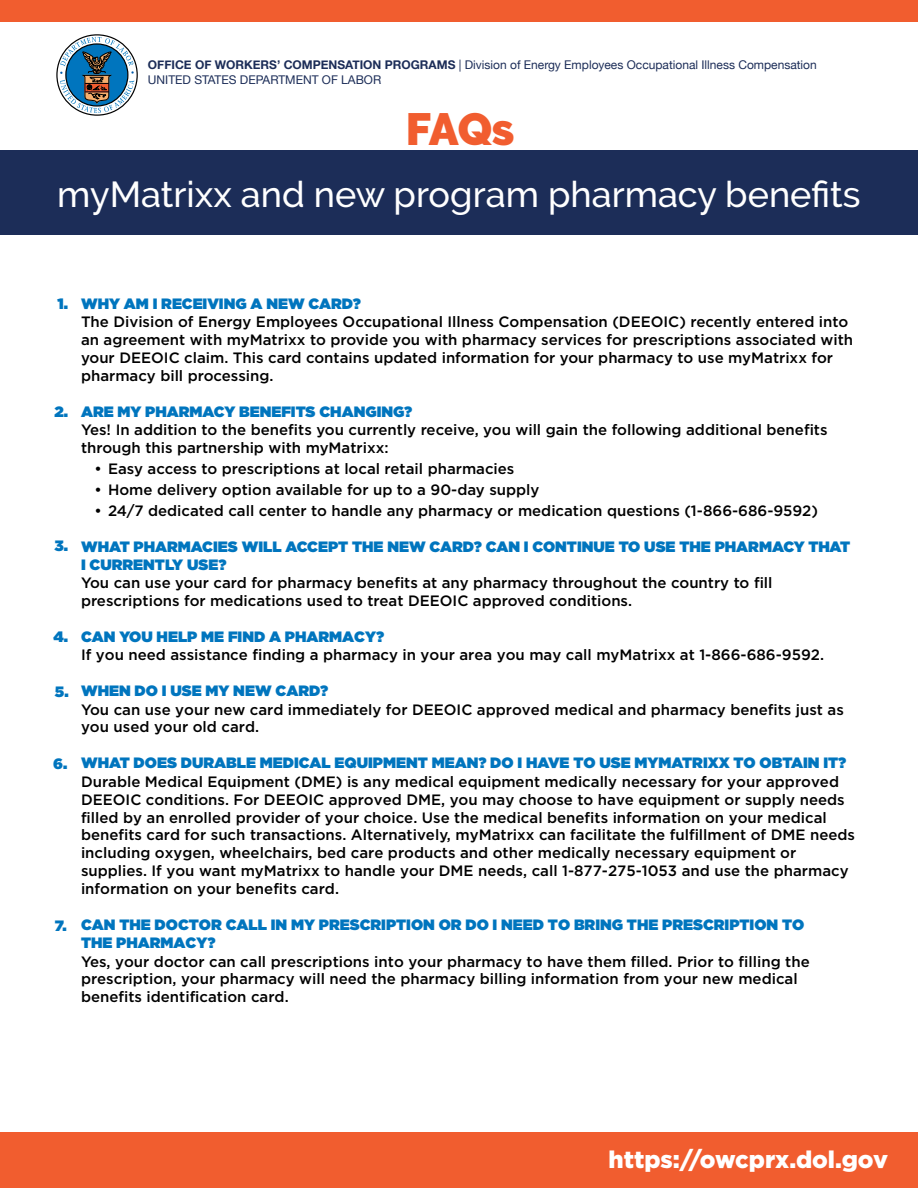
<style>
.page{position:relative;width:918px;height:1188px;background:#fff}
.page>*{position:absolute;margin:0;border:0;box-sizing:border-box;transform-origin:0 0}
.t1{font:900 45px "Raleway";color:#f15d2f}
.t2{font:500 36px "Raleway";color:#fff}
.body{font:900 24px "Gotham";color:#fff}
.body-2{font:500 15px/18px "Gotham";color:#000}
.t3{font:900 15px "Gotham";color:#0075be}
.t4{font:12px "Helvetica Neue";color:#1c2d58}
.s1{font-weight:700}
.s2{font-weight:900;color:#0075be}
</style>
<div class="page">
<svg style="left:57px;top:35px;width:80px;height:80px"></svg>
<div style="left:56px;top:34px;width:82px;height:82px;border:1px solid #000;border-radius:50%"></div>
<svg style="left:60px;top:37px;width:74px;height:76px"></svg>
<div style="left:0;top:1132px;width:918px;height:56px;background:#f15d2f"></div>
<div style="left:0;top:0;width:918px;height:22px;background:#f15d2f"></div>
<div style="left:0;top:151px;width:918px;height:84px;background:#1c2d58"></div>
<p class="t4" style="left:148px;top:56px;width:670px"><span class="s1">OFFICE OF WORKERS’ COMPENSATION PROGRAMS</span> | Division of Energy Employees Occupational Illness Compensation</p>
<p class="t4" style="left:148px;top:71px;width:235px">UNITED STATES DEPARTMENT OF LABOR</p>
<h1 class="t1" style="left:406px;top:103px;width:110px">FAQs</h1>
<h1 class="t2" style="left:57px;top:174px;width:805px">myMatrixx and new program pharmacy benefits</h1>
<h2 class="t3" style="left:57px;top:293px;width:12px">1.</h2>
<h2 class="t3" style="left:54px;top:401px;width:15px">2.</h2>
<h2 class="t3" style="left:54px;top:535px;width:15px">3.</h2>
<h2 class="t3" style="left:53px;top:625px;width:16px">4.</h2>
<h2 class="t3" style="left:55px;top:681px;width:15px">5.</h2>
<h2 class="t3" style="left:53px;top:753px;width:16px">6.</h2>
<h2 class="t3" style="left:55px;top:915px;width:13px">7.</h2>
<h2 class="t3" style="left:81px;top:293px;width:281px">WHY AM I RECEIVING A NEW CARD?</h2>
<p class="body-2" style="left:81px;top:313px;width:774px">The Division of Energy Employees Occupational Illness Compensation (DEEOIC) recently entered into an agreement with myMatrixx to provide you with pharmacy services for prescriptions associated with your DEEOIC claim. This card contains updated information for your pharmacy to use myMatrixx for pharmacy bill processing.</p>
<h2 class="t3" style="left:81px;top:401px;width:333px">ARE MY PHARMACY BENEFITS CHANGING?</h2>
<p class="body-2" style="left:81px;top:421px;width:748px">Yes! In addition to the benefits you currently receive, you will gain the following additional benefits through this partnership with myMatrixx:</p>
<p class="body-2" style="left:94px;top:460px;width:421px">• Easy access to prescriptions at local retail pharmacies</p>
<p class="body-2" style="left:94px;top:481px;width:446px">• Home delivery option available for up to a 90-day supply</p>
<p class="body-2" style="left:94px;top:502px;width:725px">• 24/7 dedicated call center to handle any pharmacy or medication questions (1-866-686-9592)</p>
<p class="body-2" style="left:81px;top:538px;width:771px"><span class="s2">WHAT PHARMACIES WILL ACCEPT THE NEW CARD? CAN I CONTINUE TO USE THE PHARMACY THAT I CURRENTLY USE?<br></span>You can use your card for pharmacy benefits at any pharmacy throughout the country to fill prescriptions for medications used to treat DEEOIC approved conditions.</p>
<p class="body-2" style="left:81px;top:627px;width:745px"><span class="s2">CAN YOU HELP ME FIND A PHARMACY?<br></span>If you need assistance finding a pharmacy in your area you may call myMatrixx at 1-866-686-9592.</p>
<p class="body-2" style="left:81px;top:682px;width:764px"><span class="s2">WHEN DO I USE MY NEW CARD?<br></span>You can use your new card immediately for DEEOIC approved medical and pharmacy benefits just as you used your old card.</p>
<p class="body-2" style="left:81px;top:754px;width:776px"><span class="s2">WHAT DOES DURABLE MEDICAL EQUIPMENT MEAN? DO I HAVE TO USE MYMATRIXX TO OBTAIN IT?<br></span>Durable Medical Equipment (DME) is any medical equipment medically necessary for your approved DEEOIC conditions. For DEEOIC approved DME, you may choose to have equipment or supply needs filled by an enrolled provider of your choice. Use the medical benefits information on your medical benefits card for such transactions. Alternatively, myMatrixx can facilitate the fulfillment of DME needs including oxygen, wheelchairs, bed care products and other medically necessary equipment or supplies. If you want myMatrixx to handle your DME needs, call 1-877-275-1053 and use the pharmacy information on your benefits card.</p>
<p class="body-2" style="left:81px;top:916px;width:730px"><span class="s2">CAN THE DOCTOR CALL IN MY PRESCRIPTION OR DO I NEED TO BRING THE PRESCRIPTION TO THE PHARMACY?<br></span>Yes, your doctor can call prescriptions into your pharmacy to have them filled. Prior to filling the prescription, your pharmacy will need the pharmacy billing information from your new medical benefits identification card.</p>
<p class="body" style="left:608px;top:1143px;width:281px">https://owcprx.dol.gov</p>
</div>
